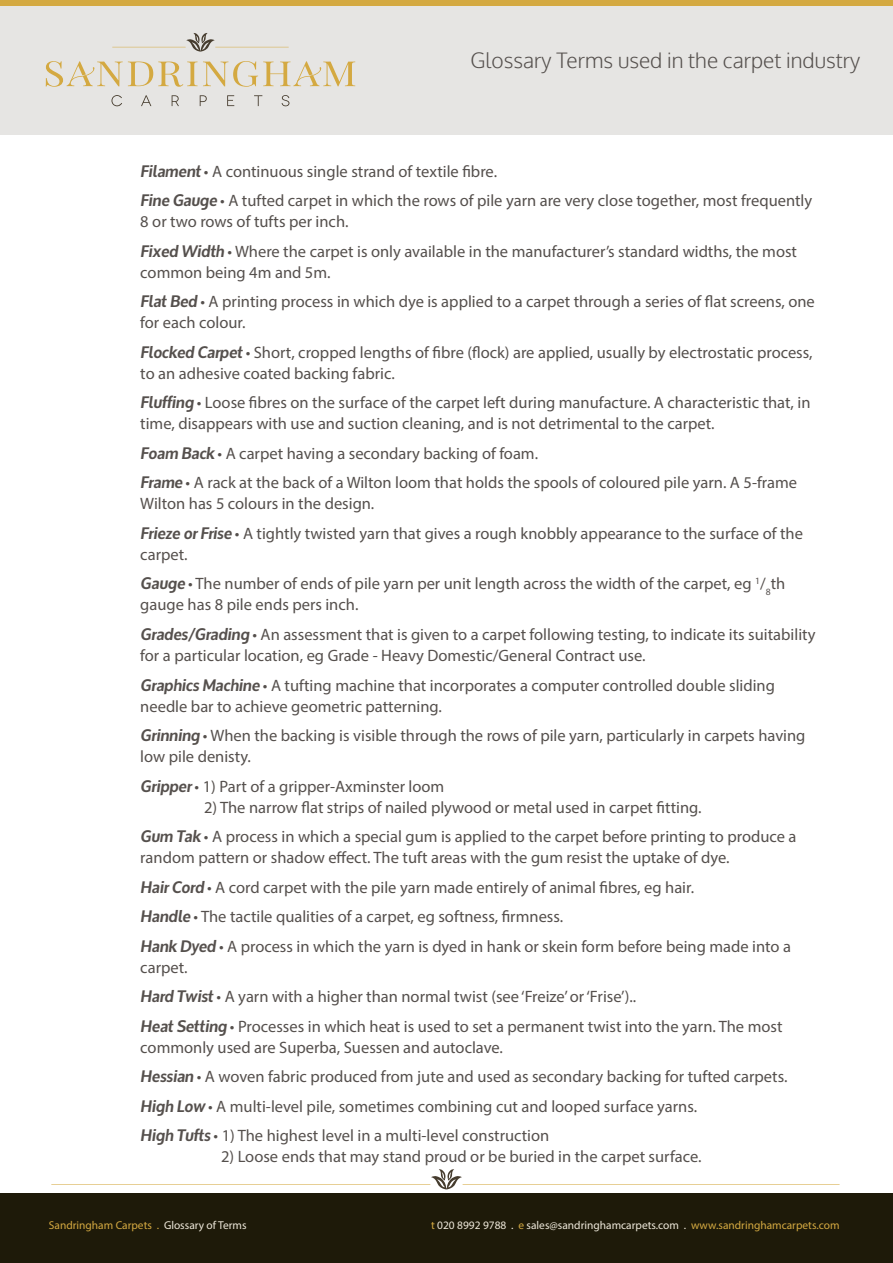
<style>
.page{position:relative;width:893px;height:1263px;background:#fff}
.page>*{position:absolute;margin:0;border:0;box-sizing:border-box;transform-origin:0 0}
.t1{font:300 21px "Oxygen";color:#55504d}
.t2{font:16.5px/21px "Myriad Pro";color:#55504d}
.t3{font:11.4px "Myriad Pro";color:#eee8da}
.t4{font:11.4px "Myriad Pro";color:#d4a941}
.s1{font-family:"Oxygen";font-weight:700;font-style:italic}
.s2{color:#eee8da}
.s3{color:#d4a941}
</style>
<div class="page">
<div style="left:0;top:1193px;width:893px;height:70px;background:#1e1a09"></div>
<svg style="left:51px;top:1169px;width:789px;height:20px"></svg>
<div style="left:0;top:0;width:893px;height:135px;background:#e6e5e3"></div>
<div style="left:0;top:0;width:893px;height:5px;background:#d4a941"></div>
<svg style="left:111px;top:95px;width:11px;height:11px"></svg>
<svg style="left:141px;top:95px;width:10px;height:11px"></svg>
<svg style="left:172px;top:95px;width:7px;height:11px"></svg>
<svg style="left:200px;top:95px;width:7px;height:11px"></svg>
<svg style="left:227px;top:95px;width:7px;height:11px"></svg>
<svg style="left:254px;top:95px;width:8px;height:11px"></svg>
<svg style="left:282px;top:95px;width:7px;height:11px"></svg>
<svg style="left:46px;top:61px;width:309px;height:26px"></svg>
<svg style="left:112px;top:33px;width:177px;height:19px"></svg>
<p class="t1" style="left:471px;top:48px;width:391px">Glossary Terms used in the carpet industry</p>
<p class="t2" style="left:140px;top:161px;width:358px"><span class="s1">Filament</span> • A continuous single strand of textile fibre.</p>
<p class="t2" style="left:140px;top:190px;width:673px"><span class="s1">Fine Gauge</span> • A tufted carpet in which the rows of pile yarn are very close together, most frequently<br>8 or two rows of tufts per inch.</p>
<p class="t2" style="left:140px;top:241px;width:658px"><span class="s1">Fixed Width</span> • Where the carpet is only available in the manufacturer’s standard widths, the most common being 4m and 5m.</p>
<p class="t2" style="left:140px;top:291px;width:676px"><span class="s1">Flat Bed</span> • A printing process in which dye is applied to a carpet through a series of flat screens, one for each colour.</p>
<p class="t2" style="left:140px;top:342px;width:674px"><span class="s1">Flocked Carpet</span> • Short, cropped lengths of fibre (flock) are applied, usually by electrostatic process, to an adhesive coated backing fabric.</p>
<p class="t2" style="left:140px;top:392px;width:672px"><span class="s1">Fluffing</span> • Loose fibres on the surface of the carpet left during manufacture. A characteristic that, in time, disappears with use and suction cleaning, and is not detrimental to the carpet.</p>
<p class="t2" style="left:140px;top:443px;width:399px"><span class="s1">Foam Back</span> • A carpet having a secondary backing of foam.</p>
<p class="t2" style="left:140px;top:472px;width:658px"><span class="s1">Frame</span> • A rack at the back of a Wilton loom that holds the spools of coloured pile yarn. A 5-frame<br>Wilton has 5 colours in the design.</p>
<p class="t2" style="left:140px;top:523px;width:664px"><span class="s1">Frieze or Frise</span> • A tightly twisted yarn that gives a rough knobbly appearance to the surface of the carpet.</p>
<p class="t2" style="left:140px;top:573px;width:646px"><span class="s1">Gauge</span> • The number of ends of pile yarn per unit length across the width of the carpet, eg <sup>1</sup>/<sub>8</sub>th gauge has 8 pile ends pers inch.</p>
<p class="t2" style="left:140px;top:624px;width:677px"><span class="s1">Grades/Grading</span> • An assessment that is given to a carpet following testing, to indicate its suitability for a particular location, eg Grade - Heavy Domestic/General Contract use.</p>
<p class="t2" style="left:140px;top:674px;width:636px"><span class="s1">Graphics Machine</span> • A tufting machine that incorporates a computer controlled double sliding needle bar to achieve geometric patterning.</p>
<p class="t2" style="left:140px;top:725px;width:667px"><span class="s1">Grinning</span> • When the backing is visible through the rows of pile yarn, particularly in carpets having low pile denisty.</p>
<p class="t2" style="left:140px;top:775px;width:306px"><span class="s1">Gripper</span> • 1) Part of a gripper-Axminster loom</p>
<p class="t2" style="left:204px;top:796px;width:499px">2) The narrow flat strips of nailed plywood or metal used in carpet fitting.</p>
<p class="t2" style="left:140px;top:826px;width:658px"><span class="s1">Gum Tak</span> • A process in which a special gum is applied to the carpet before printing to produce a random pattern or shadow effect. The tuft areas with the gum resist the uptake of dye.</p>
<p class="t2" style="left:140px;top:876px;width:555px"><span class="s1">Hair Cord</span> • A cord carpet with the pile yarn made entirely of animal fibres, eg hair.</p>
<p class="t2" style="left:140px;top:906px;width:424px"><span class="s1">Handle</span> • The tactile qualities of a carpet, eg softness, firmness.</p>
<p class="t2" style="left:140px;top:935px;width:652px"><span class="s1">Hank Dyed</span> • A process in which the yarn is dyed in hank or skein form before being made into a carpet.</p>
<p class="t2" style="left:140px;top:986px;width:497px"><span class="s1">Hard Twist</span> • A yarn with a higher than normal twist (see ‘Freize’ or ‘Frise’)..</p>
<p class="t2" style="left:140px;top:1015px;width:644px"><span class="s1">Heat Setting</span> • Processes in which heat is used to set a permanent twist into the yarn. The most commonly used are Superba, Suessen and autoclave.</p>
<p class="t2" style="left:140px;top:1066px;width:649px"><span class="s1">Hessian</span> • A woven fabric produced from jute and used as secondary backing for tufted carpets.</p>
<p class="t2" style="left:140px;top:1095px;width:558px"><span class="s1">High Low</span> • A multi-level pile, sometimes combining cut and looped surface yarns.</p>
<p class="t2" style="left:140px;top:1125px;width:410px"><span class="s1">High Tufts</span> • 1) The highest level in a multi-level construction</p>
<p class="t2" style="left:221px;top:1146px;width:482px">2) Loose ends that may stand proud or be buried in the carpet surface.</p>
<p class="t4" style="left:49px;top:1218px;width:199px">Sandringham Carpets . <span class="s2">Glossary of Terms</span></p>
<p class="t3" style="left:431px;top:1218px;width:410px"><span class="s3">t</span> 020 8992 9788 . <span class="s3">e</span> sales@sandringhamcarpets.com . <span class="s3">www.sandringhamcarpets.com</span></p>
</div>
